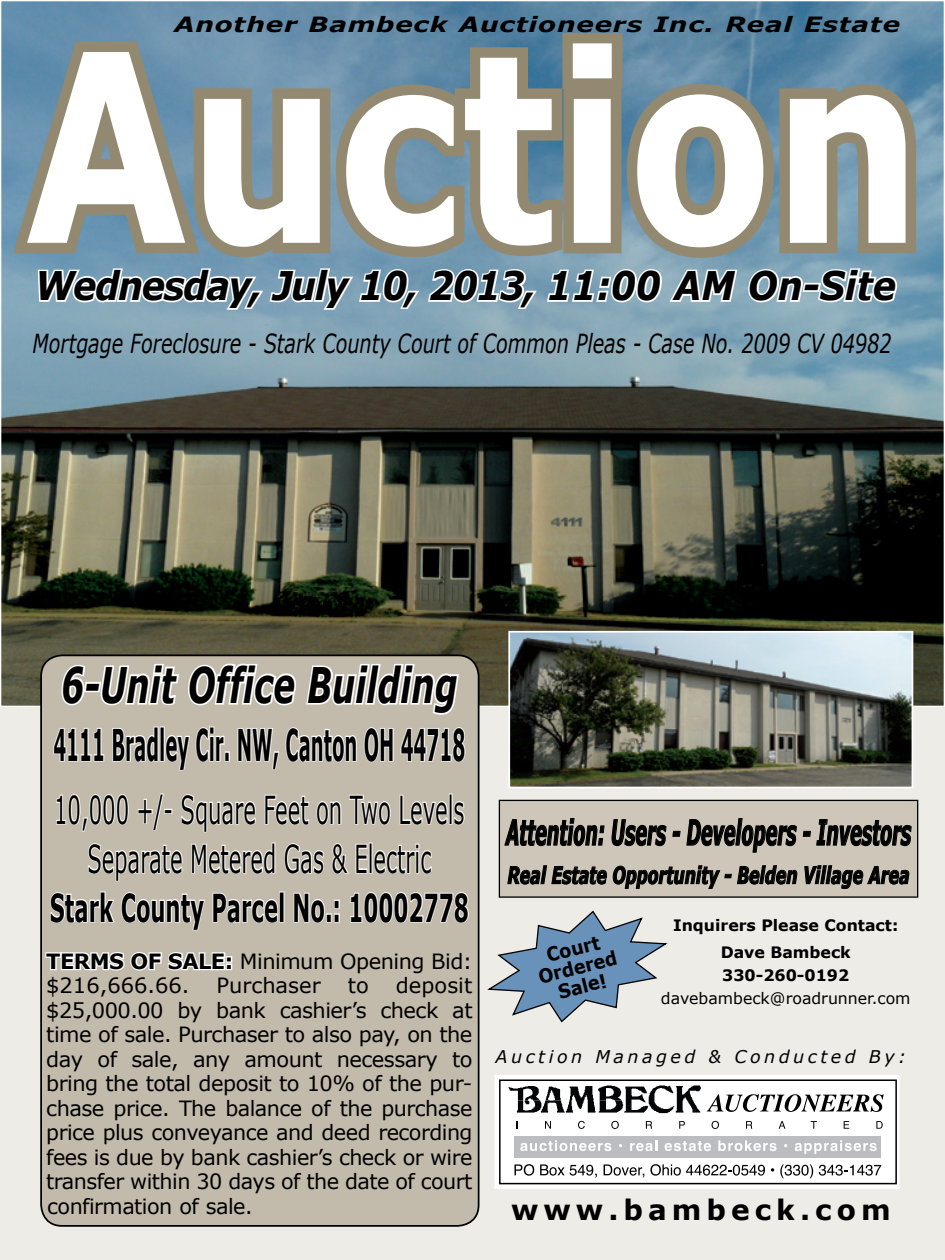
<style>
.page{position:relative;width:945px;height:1260px;background:#eeece7}
.page>*{position:absolute;margin:0;border:0;box-sizing:border-box;transform-origin:0 0}
.t1{font:700 262.5px "Verdana";color:#fff;scale:.8 1}
.t2{font:italic 700 49px "Verdana";color:#000;scale:.67 1}
.t3{font:700 43.75px "Verdana";color:#000;scale:.42 1}
.t4{font:italic 700 39.38px "Verdana";letter-spacing:-.04em;color:#000;scale:.89 1}
.t5{font:38.5px/49px "Verdana";color:#000;text-align:center;scale:.55 1}
.t6{font:700 38.5px "Verdana";color:#000;scale:.55 1}
.t7{font:italic 700 35px "Verdana";color:#000;scale:.5 1}
.t8{font:700 28px "Verdana";letter-spacing:.18em;color:#000}
.t9{font:italic 26.25px "Verdana";color:#000;scale:.73 1}
.t10{font:italic 700 23.62px "Verdana";color:#000;scale:.67 1}
.t11{font:21px/24.5px "Verdana";letter-spacing:-.025em;color:#000}
.t12{font:italic 700 21px "Verdana";letter-spacing:.03em;color:#000;scale:1.25 1}
.t13{font:21px "Verdana";color:#000}
.t14{font:700 19.25px/19.2px "Verdana";color:#000;text-align:center;scale:.92 1}
.t15{font:italic 17.5px "Verdana";letter-spacing:.2em;color:#000}
.t16{font:700 15.75px/27.7px "Verdana";color:#000;text-align:center}
.t17{font:15.75px "Verdana";color:#000}
.s1{font-weight:700}
</style>
<div class="page">
<div style="left:495px;top:1076px;width:404px;height:112px;background:#fff"></div>
<div style="left:514px;top:1137px;width:367px;height:21px;background:#bcbdc0"></div>
<svg style="left:509px;top:1085px;width:192px;height:28px"></svg>
<svg style="left:707px;top:1094px;width:177px;height:18px"></svg>
<svg style="left:545px;top:1121px;width:6px;height:8px"></svg>
<svg style="left:578px;top:1121px;width:7px;height:8px"></svg>
<svg style="left:611px;top:1121px;width:8px;height:8px"></svg>
<svg style="left:646px;top:1121px;width:6px;height:8px"></svg>
<svg style="left:679px;top:1121px;width:6px;height:8px"></svg>
<svg style="left:712px;top:1121px;width:7px;height:8px"></svg>
<svg style="left:746px;top:1121px;width:6px;height:8px"></svg>
<svg style="left:779px;top:1121px;width:6px;height:8px"></svg>
<svg style="left:811px;top:1121px;width:6px;height:8px"></svg>
<svg style="left:844px;top:1121px;width:5px;height:8px"></svg>
<svg style="left:876px;top:1121px;width:7px;height:8px"></svg>
<svg style="left:520px;top:1140px;width:91px;height:11px"></svg>
<svg style="left:630px;top:1140px;width:27px;height:11px"></svg>
<svg style="left:665px;top:1141px;width:46px;height:10px"></svg>
<svg style="left:718px;top:1140px;width:59px;height:11px"></svg>
<svg style="left:795px;top:1140px;width:82px;height:14px"></svg>
<div style="left:499px;top:1079px;width:398px;height:105px;border:2px solid #000"></div>
<svg style="left:514px;top:1164px;width:20px;height:12px"></svg>
<svg style="left:540px;top:1164px;width:57px;height:14px"></svg>
<svg style="left:604px;top:1164px;width:40px;height:14px"></svg>
<svg style="left:650px;top:1164px;width:115px;height:12px"></svg>
<svg style="left:771px;top:1168px;width:3px;height:4px"></svg>
<svg style="left:780px;top:1164px;width:33px;height:14px"></svg>
<svg style="left:819px;top:1165px;width:62px;height:11px"></svg>
<div style="left:495px;top:1075px;width:405px;height:114px;border:2px solid #fff"></div>
<img style="left:2px;top:2px;width:941px;height:703px">
<svg style="left:0;top:22px;width:36px;height:242px;background:#7297ae"></svg>
<svg style="left:36px;top:22px;width:891px;height:289px;background:#82969b"></svg>
<div style="left:41px;top:655px;width:438px;height:571px;background:#c2baab;border-radius:21px"></div>
<svg style="left:52px;top:649px;width:414px;height:122px"></svg>
<svg style="left:45px;top:793px;width:867px;height:230px"></svg>
<div style="left:40px;top:654px;width:440px;height:573px;border:2px solid #000;border-radius:21px"></div>
<img style="left:511px;top:634px;width:399px;height:151px">
<div style="left:508px;top:631px;width:405px;height:157px;border:2px solid #fff"></div>
<p class="t12" style="left:174px;top:11px;width:582px">Another Bambeck Auctioneers Inc. Real Estate</p>
<h1 class="t1" style="left:25px;top:-20px;width:1123px">Auction</h1>
<h3 class="t4" style="left:35px;top:261px;width:969px">Wednesday, July 10, 2013, 11:00 AM On-Site</h3>
<p class="t9" style="left:33px;top:327px;width:1178px">Mortgage Foreclosure - Stark County Court of Common Pleas - Case No. 2009 CV 04982</p>
<h2 class="t2" style="left:61px;top:654px;width:593px">6-Unit Office Building</h2>
<h3 class="t3" style="left:53px;top:717px;width:983px">4111 Bradley Cir. NW, Canton OH 44718</h3>
<h3 class="t5" style="left:54px;top:784px;width:748px">10,000 +/- Square Feet on Two Levels<br>Separate Metered Gas &amp; Electric</h3>
<h3 class="t6" style="left:50px;top:883px;width:763px">Stark County Parcel No.: 10002778</h3>
<p class="t11" style="left:46px;top:948px;width:428px"><span class="s1">TERMS OF SALE:</span> Minimum Opening Bid: $216,666.66.</p>
<p class="t11" style="left:46px;top:973px;width:428px;text-align:justify;text-indent:350px">deposit $25,000.00 by bank cashier’s check at time of sale. Purchaser to also pay, on the day of sale, any amount necessary to bring the total deposit to 10% of the pur&shy;chase price. The balance of the purchase price plus conveyance and deed recording fees is due by bank cashier’s check or wire transfer within 30 days of the date of court confirmation of sale.</p>
<p class="t13" style="left:216px;top:972px;width:106px">Purchaser</p>
<p class="t11" style="left:348px;top:973px;width:23px">to</p>
<h3 class="t7" style="left:506px;top:810px;width:813px">Attention: Users - Developers - Investors</h3>
<p class="t10" style="left:507px;top:860px;width:602px">Real Estate Opportunity - Belden Village Area</p>
<p class="t14" style="left:532px;top:949px;width:89px;rotate:-14deg">Court<br>Ordered<br>Sale!</p>
<p class="t16" style="left:673px;top:911px;width:227px">Inquirers Please Contact:<br>Dave Bambeck</p>
<p class="t16" style="left:722px;top:961px;width:129px">330-260-0192</p>
<p class="t17" style="left:661px;top:988px;width:251px">davebambeck@roadrunner.com</p>
<p class="t15" style="left:496px;top:1046px;width:412px">Auction Managed &amp; Conducted By:</p>
<h3 class="t8" style="left:511px;top:1192px;width:381px">www.bambeck.com</h3>
</div>
